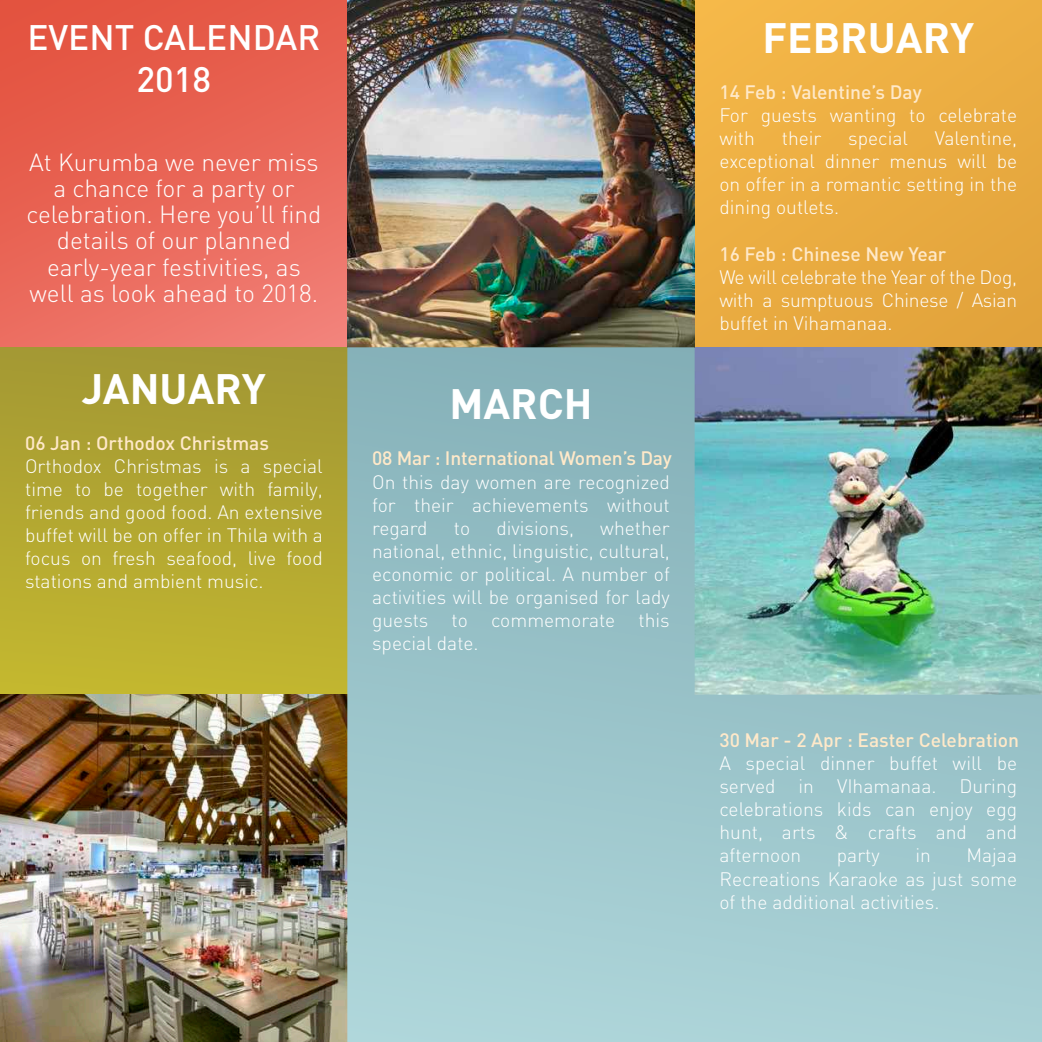
<style>
.page{position:relative;width:1042px;height:1042px;background:#fff}
.page>*{position:absolute;margin:0;border:0;box-sizing:border-box;transform-origin:0 0}
.t1{font:700 42px "DIN";color:#fff}
.t2{font:500 35px/42px "DIN";color:#fff;text-align:center}
.t3{font:300 24.5px/26.2px "DIN";color:#fff;text-align:center}
.t4{font:300 19.25px/23.1px "DIN";color:#fff;text-align:justify}
.t5{font:500 19.25px "DIN";color:#ffe9c9}
</style>
<div class="page">
<div style="left:0;top:0;width:347px;height:347px;background:linear-gradient(to bottom,#e45541,#ef776d)"></div>
<div style="left:0;top:347px;width:347px;height:347px;background:linear-gradient(to bottom,#a29734,#c3b72f)"></div>
<div style="left:694px;top:0;width:347px;height:347px;background:#ebad42"></div>
<img style="left:0;top:694px;width:347px;height:348px">
<img style="left:347px;top:0;width:347px;height:347px">
<svg style="left:347px;top:347px;width:694px;height:695px;background:#92bdc0"></svg>
<h2 class="t2" style="left:27px;top:15px;width:294px">EVENT CALENDAR<br>2018</h2>
<p class="t3" style="left:26px;top:148px;width:296px">At Kurumba we never miss a chance for a party or celebration. Here you’ll find details of our planned early-year festivities, as well as look ahead to 2018.</p>
<h1 class="t1" style="left:82px;top:360px;width:186px">JANUARY</h1>
<p class="t5" style="left:25px;top:430px;width:245px">06 Jan : Orthodox Christmas</p>
<p class="t4" style="left:25px;top:454px;width:299px">Orthodox Christmas is a special time to be together with family, friends and good food. An extensive buffet will be on offer in Thila with a focus on fresh seafood, live food stations and ambient music.</p>
<h1 class="t1" style="left:449px;top:376px;width:145px">MARCH</h1>
<p class="t5" style="left:372px;top:446px;width:301px">08 Mar : International Women’s Day</p>
<p class="t4" style="left:372px;top:469px;width:299px">On this day women are recognized for their achievements without regard</p>
<p class="t4" style="left:372px;top:515px;width:299px;text-indent:228px">whether national, ethnic, linguistic, cultural, economic or political. A number of activities will be organised for lady guests to commemorate this special date.</p>
<p class="t4" style="left:454px;top:515px;width:18px">to</p>
<p class="t4" style="left:496px;top:515px;width:79px">divisions,</p>
<h1 class="t1" style="left:762px;top:9px;width:213px">FEBRUARY</h1>
<p class="t5" style="left:719px;top:79px;width:204px">14 Feb : Valentine’s Day</p>
<p class="t4" style="left:719px;top:103px;width:299px">For guests wanting to celebrate with</p>
<p class="t4" style="left:719px;top:126px;width:299px;text-indent:215px">Valentine, exceptional dinner menus will be on offer in a romantic setting in the dining outlets.</p>
<p class="t5" style="left:719px;top:241px;width:228px">16 Feb : Chinese New Year</p>
<p class="t4" style="left:719px;top:265px;width:299px">We will celebrate the Year of the Dog, with a sumptuous Chinese / Asian buffet in Vihamanaa.</p>
<p class="t4" style="left:782px;top:126px;width:41px">their</p>
<p class="t4" style="left:848px;top:126px;width:61px">special</p>
<p class="t5" style="left:719px;top:727px;width:301px">30 Mar - 2 Apr : Easter Celebration</p>
<p class="t4" style="left:719px;top:751px;width:299px">A special dinner buffet will be served in VIhamanaa. During celebrations kids can enjoy egg hunt, arts &amp; crafts and and afternoon</p>
<p class="t4" style="left:719px;top:843px;width:299px;text-indent:247px">Majaa Recreations Karaoke as just some of the additional activities.</p>
<p class="t4" style="left:837px;top:843px;width:44px">party</p>
<p class="t4" style="left:915px;top:843px;width:17px">in</p>
</div>
